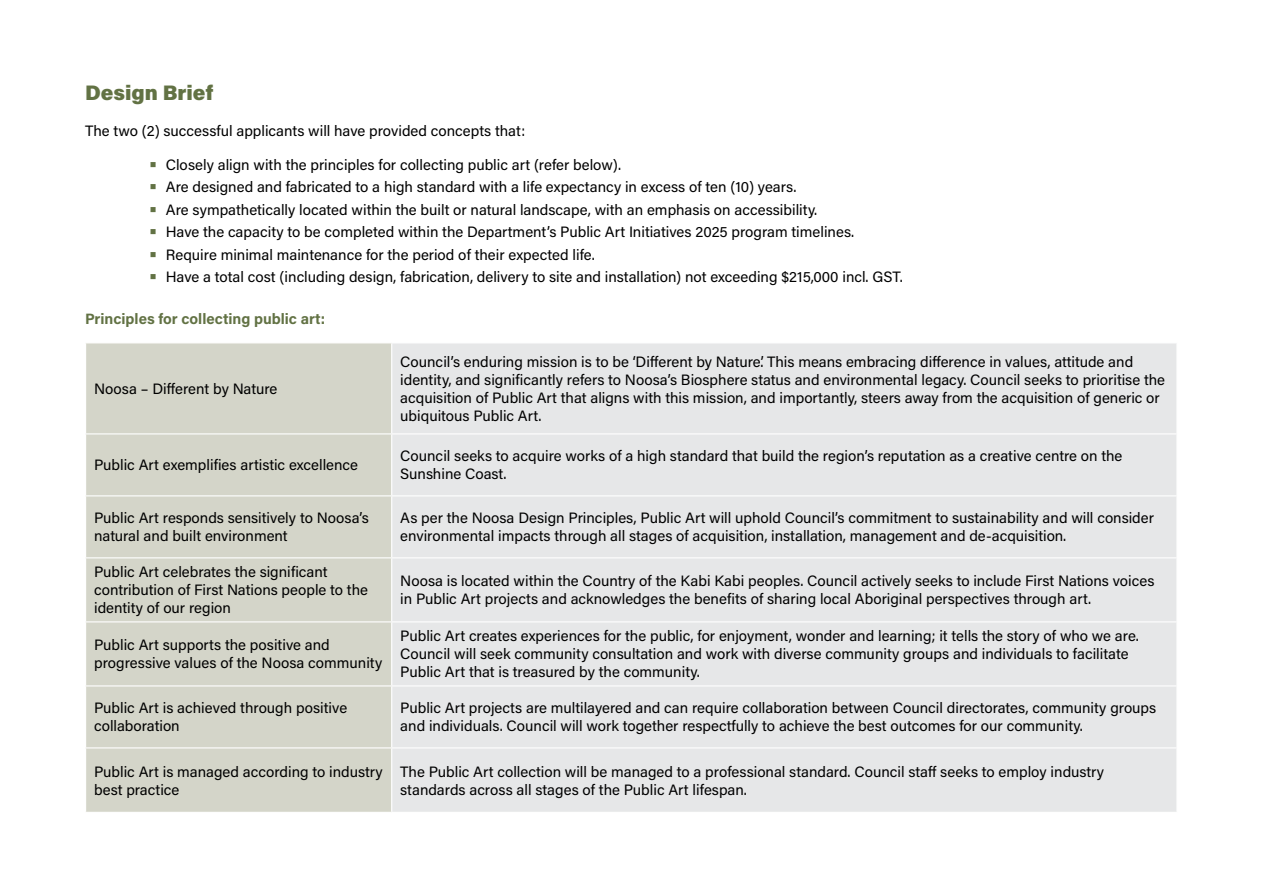
<style>
.page{position:relative;width:1263px;height:893px;background:#fff}
.page>*{position:absolute;margin:0;border:0;box-sizing:border-box;transform-origin:0 0}
.t1{font:21px "Acumin Variable Concept";color:#627244}
.t2{font:15px/18px "Acumin Pro";color:#000}
.t3{font:700 15px "Acumin Pro";color:#627244}
.s1{font-weight:700;font-size:21px;color:#627244}
</style>
<div class="page">
<div style="left:86px;top:343px;width:305px;height:469px;background:#d4d5c9"></div>
<div style="left:392px;top:343px;width:784px;height:469px;background:#e6e7e8"></div>
<hr style="left:85px;top:433px;width:307px;height:1px;background:#fff">
<hr style="left:392px;top:433px;width:785px;height:1px;background:#fff">
<hr style="left:85px;top:495px;width:307px;height:1px;background:#fff">
<hr style="left:392px;top:495px;width:785px;height:1px;background:#fff">
<hr style="left:85px;top:557px;width:307px;height:1px;background:#fff">
<hr style="left:392px;top:557px;width:785px;height:1px;background:#fff">
<hr style="left:85px;top:621px;width:307px;height:1px;background:#fff">
<hr style="left:392px;top:621px;width:785px;height:1px;background:#fff">
<hr style="left:85px;top:685px;width:307px;height:1px;background:#fff">
<hr style="left:392px;top:685px;width:785px;height:1px;background:#fff">
<hr style="left:85px;top:747px;width:307px;height:1px;background:#fff">
<hr style="left:392px;top:747px;width:785px;height:1px;background:#fff">
<h1 class="t1" style="left:85px;top:79px;width:130px">Design Brief</h1>
<p class="t2" style="left:85px;top:122px;width:442px">The two (2) successful applicants will have provided concepts that:</p>
<p class="t2" style="left:149px;top:155px;width:474px"><span class="s1">•</span> Closely align with the principles for collecting public art (refer below).</p>
<p class="t2" style="left:149px;top:177px;width:649px"><span class="s1">•</span> Are designed and fabricated to a high standard with a life expectancy in excess of ten (10) years.</p>
<p class="t2" style="left:149px;top:200px;width:670px"><span class="s1">•</span> Are sympathetically located within the built or natural landscape, with an emphasis on accessibility.</p>
<p class="t2" style="left:149px;top:222px;width:707px"><span class="s1">•</span> Have the capacity to be completed within the Department’s Public Art Initiatives 2025 program timelines.</p>
<p class="t2" style="left:149px;top:245px;width:447px"><span class="s1">•</span> Require minimal maintenance for the period of their expected life.</p>
<p class="t2" style="left:149px;top:267px;width:755px"><span class="s1">•</span> Have a total cost (including design, fabrication, delivery to site and installation) not exceeding $215,000 incl. GST.</p>
<p class="t3" style="left:85px;top:308px;width:242px">Principles for collecting public art:</p>
<p class="t2" style="left:94px;top:379px;width:185px">Noosa – Different by Nature</p>
<p class="t2" style="left:400px;top:352px;width:766px">Council’s enduring mission is to be ‘Different by Nature’. This means embracing difference in values, attitude and identity, and significantly refers to Noosa’s Biosphere status and environmental legacy. Council seeks to prioritise the acquisition of Public Art that aligns with this mission, and importantly, steers away from the acquisition of generic or ubiquitous Public Art.</p>
<p class="t2" style="left:94px;top:456px;width:265px">Public Art exemplifies artistic excellence</p>
<p class="t2" style="left:400px;top:447px;width:724px">Council seeks to acquire works of a high standard that build the region’s reputation as a creative centre on the<br>Sunshine Coast.</p>
<p class="t2" style="left:94px;top:508px;width:276px">Public Art responds sensitively to Noosa’s natural and built environment</p>
<p class="t2" style="left:400px;top:508px;width:755px">As per the Noosa Design Principles, Public Art will uphold Council’s commitment to sustainability and will consider environmental impacts through all stages of acquisition, installation, management and de-acquisition.</p>
<p class="t2" style="left:94px;top:562px;width:275px">Public Art celebrates the significant contribution of First Nations people to the identity of our region</p>
<p class="t2" style="left:400px;top:571px;width:756px">Noosa is located within the Country of the Kabi Kabi peoples. Council actively seeks to include First Nations voices in Public Art projects and acknowledges the benefits of sharing local Aboriginal perspectives through art.</p>
<p class="t2" style="left:94px;top:636px;width:290px">Public Art supports the positive and progressive values of the Noosa community</p>
<p class="t2" style="left:400px;top:627px;width:740px">Public Art creates experiences for the public, for enjoyment, wonder and learning; it tells the story of who we are.<br>Council will seek community consultation and work with diverse community groups and individuals to facilitate<br>Public Art that is treasured by the community.</p>
<p class="t2" style="left:94px;top:699px;width:255px">Public Art is achieved through positive collaboration</p>
<p class="t2" style="left:400px;top:699px;width:758px">Public Art projects are multilayered and can require collaboration between Council directorates, community groups and individuals. Council will work together respectfully to achieve the best outcomes for our community.</p>
<p class="t2" style="left:94px;top:762px;width:290px">Public Art is managed according to industry best practice</p>
<p class="t2" style="left:400px;top:762px;width:705px">The Public Art collection will be managed to a professional standard. Council staff seeks to employ industry standards across all stages of the Public Art lifespan.</p>
</div>
